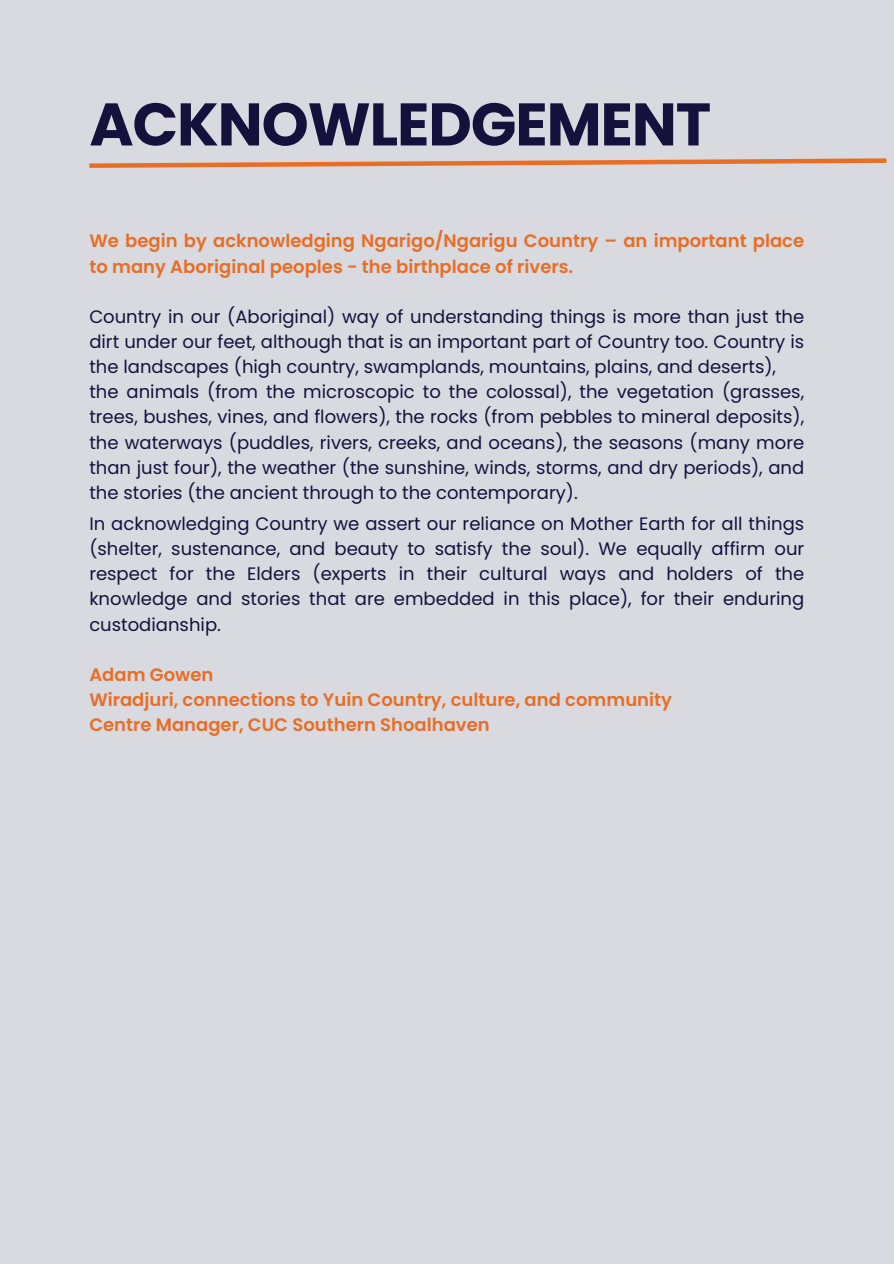
<style>
.page{position:relative;width:894px;height:1264px;background:#fff}
.page>*{position:absolute;margin:0;border:0;box-sizing:border-box;transform-origin:0 0}
.t1{font:700 60px "Poppins";letter-spacing:-.02em;color:#14123d}
.t2{font:18px/25px "Poppins";color:#14123d;text-align:justify}
.t3{font:600 18px/25px "Poppins";color:#e86e25}
</style>
<div class="page">
<div style="left:0;top:0;width:893px;height:1263px;background:#d9d9e0"></div>
<svg style="left:89px;top:158px;width:798px;height:10px"></svg>
<h1 class="t1" style="left:89px;top:82px;width:623px">ACKNOWLEDGEMENT</h1>
<p class="t3" style="left:89px;top:229px;width:716px">We begin by acknowledging Ngarigo/Ngarigu Country – an important place to many Aboriginal peoples - the birthplace of rivers.</p>
<h2 class="t2" style="left:89px;top:304px;width:716px">Country in our (Aboriginal) way of understanding things is more than just the dirt under our feet, although that is an important part of Country too. Country is the landscapes (high country, swamplands, mountains, plains, and deserts),</h2>
<p class="t2" style="left:89px;top:379px;width:716px">the animals (from the microscopic to the colossal), the vegetation (grasses, trees, bushes, vines, and flowers), the rocks (from pebbles to mineral deposits), the waterways (puddles, rivers, creeks, and oceans), the seasons (many more than just four), the weather (the sunshine, winds, storms, and dry periods), and the stories (the ancient through to the contemporary).</p>
<p class="t2" style="left:89px;top:511px;width:716px">In acknowledging Country we assert our reliance on Mother Earth for all things (shelter, sustenance, and beauty to satisfy the soul). We equally affirm our respect for the Elders (experts in their cultural ways and holders of the knowledge and stories that are embedded in this place), for their enduring custodianship.</p>
<p class="t3" style="left:89px;top:662px;width:584px">Adam Gowen<br>Wiradjuri, connections to Yuin Country, culture, and community<br>Centre Manager, CUC Southern Shoalhaven</p>
</div>
